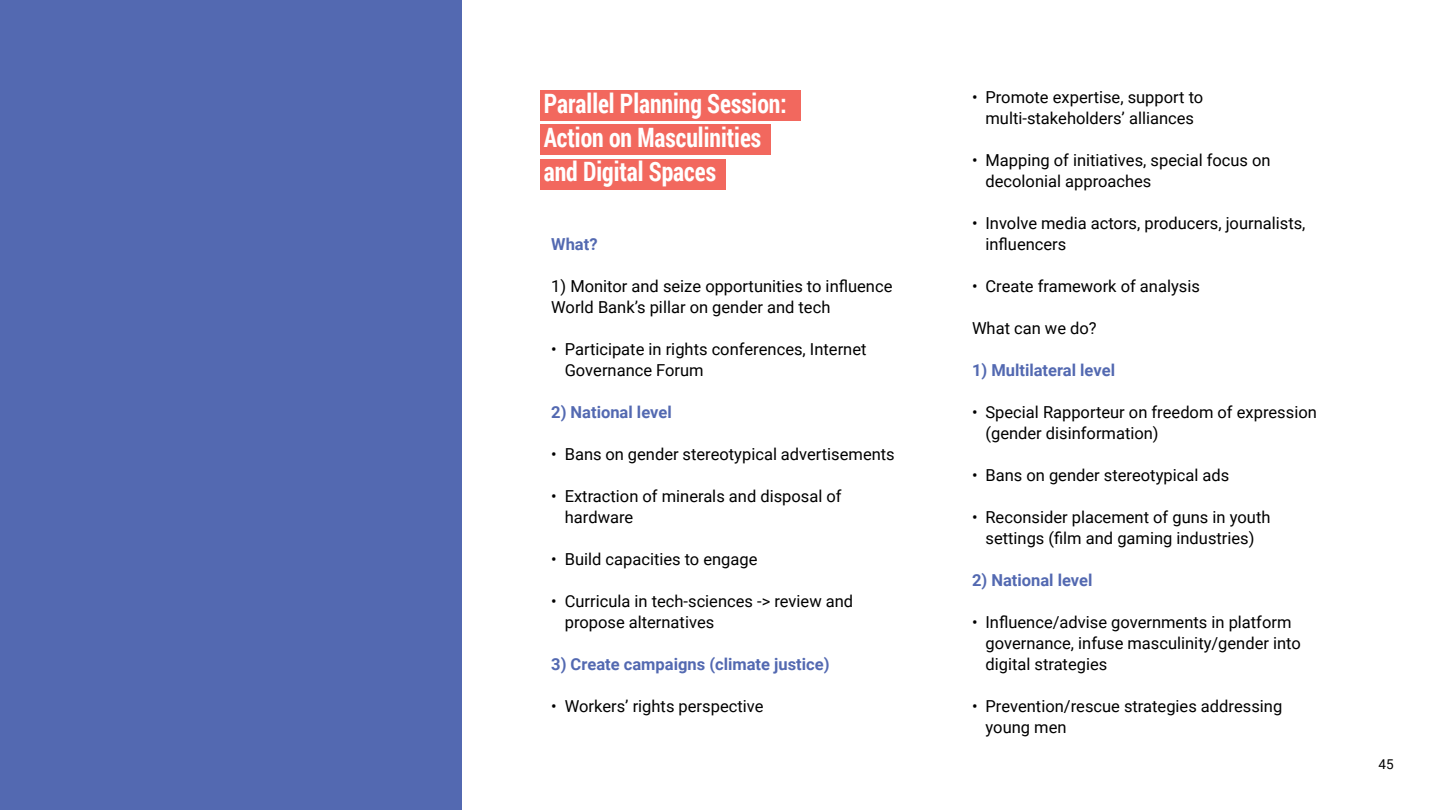
<style>
.page{position:relative;width:1440px;height:810px;background:#fff}
.page>*{position:absolute;margin:0;border:0;box-sizing:border-box;transform-origin:0 0}
.t1{font:700 26.7px/33.8px "Roboto Condensed";color:#fff;scale:.89 1}
.t2{font:16.5px/21px "Roboto";color:#000}
.t3{font:700 16.5px "Roboto";color:#5369b1}
.t4{font:13.5px "Roboto";color:#000}
</style>
<div class="page">
<div style="left:540px;top:90px;width:261px;height:31px;background:#f2685e"></div>
<div style="left:540px;top:124px;width:230px;height:31px;background:#f2685e"></div>
<div style="left:540px;top:159px;width:186px;height:31px;background:#f2685e"></div>
<div style="left:0;top:0;width:462px;height:810px;background:#5369b1"></div>
<p class="t1" style="left:544px;top:87px;width:275px">Parallel Planning Session:</p>
<p class="t1" style="left:544px;top:121px;width:246px">Action on Masculinities and Digital Spaces</p>
<p class="t3" style="left:551px;top:232px;width:48px">What?</p>
<p class="t2" style="left:551px;top:275px;width:343px">1) Monitor and seize opportunities to influence<br>World Bank’s pillar on gender and tech</p>
<p class="t2" style="left:565px;top:338px;width:303px;text-indent:-14px">• Participate in rights conferences, Internet<br>Governance Forum</p>
<p class="t3" style="left:551px;top:400px;width:122px">2) National level</p>
<p class="t2" style="left:551px;top:443px;width:345px">• Bans on gender stereotypical advertisements</p>
<p class="t2" style="left:565px;top:485px;width:278px;text-indent:-14px">• Extraction of minerals and disposal of hardware</p>
<p class="t2" style="left:551px;top:548px;width:208px">• Build capacities to engage</p>
<p class="t2" style="left:565px;top:590px;width:290px;text-indent:-14px">• Curricula in tech-sciences -&gt; review and propose alternatives</p>
<p class="t3" style="left:551px;top:652px;width:280px">3) Create campaigns (climate justice)</p>
<p class="t2" style="left:551px;top:695px;width:214px">• Workers’ rights perspective</p>
<p class="t2" style="left:972px;top:86px;width:233px;text-align:center">• Promote expertise, support to multi-stakeholders’ alliances</p>
<p class="t2" style="left:986px;top:149px;width:287px;text-indent:-14px">• Mapping of initiatives, special focus on decolonial approaches</p>
<p class="t2" style="left:986px;top:212px;width:321px;text-indent:-14px">• Involve media actors, producers, journalists, influencers</p>
<p class="t2" style="left:972px;top:275px;width:229px">• Create framework of analysis</p>
<p class="t2" style="left:972px;top:317px;width:126px">What can we do?</p>
<p class="t3" style="left:972px;top:358px;width:145px">1) Multilateral level</p>
<p class="t2" style="left:986px;top:401px;width:333px;text-indent:-14px">• Special Rapporteur on freedom of expression (gender disinformation)</p>
<p class="t2" style="left:972px;top:464px;width:259px">• Bans on gender stereotypical ads</p>
<p class="t2" style="left:972px;top:506px;width:300px;text-align:center">• Reconsider placement of guns in youth settings (film and gaming industries)</p>
<p class="t3" style="left:972px;top:568px;width:122px">2) National level</p>
<p class="t2" style="left:986px;top:611px;width:317px;text-indent:-14px">• Influence/advise governments in platform governance, infuse masculinity/gender into digital strategies</p>
<p class="t2" style="left:986px;top:695px;width:298px;text-indent:-14px">• Prevention/rescue strategies addressing young men</p>
<p class="t4" style="left:1378px;top:755px;width:17px">45</p>
</div>
